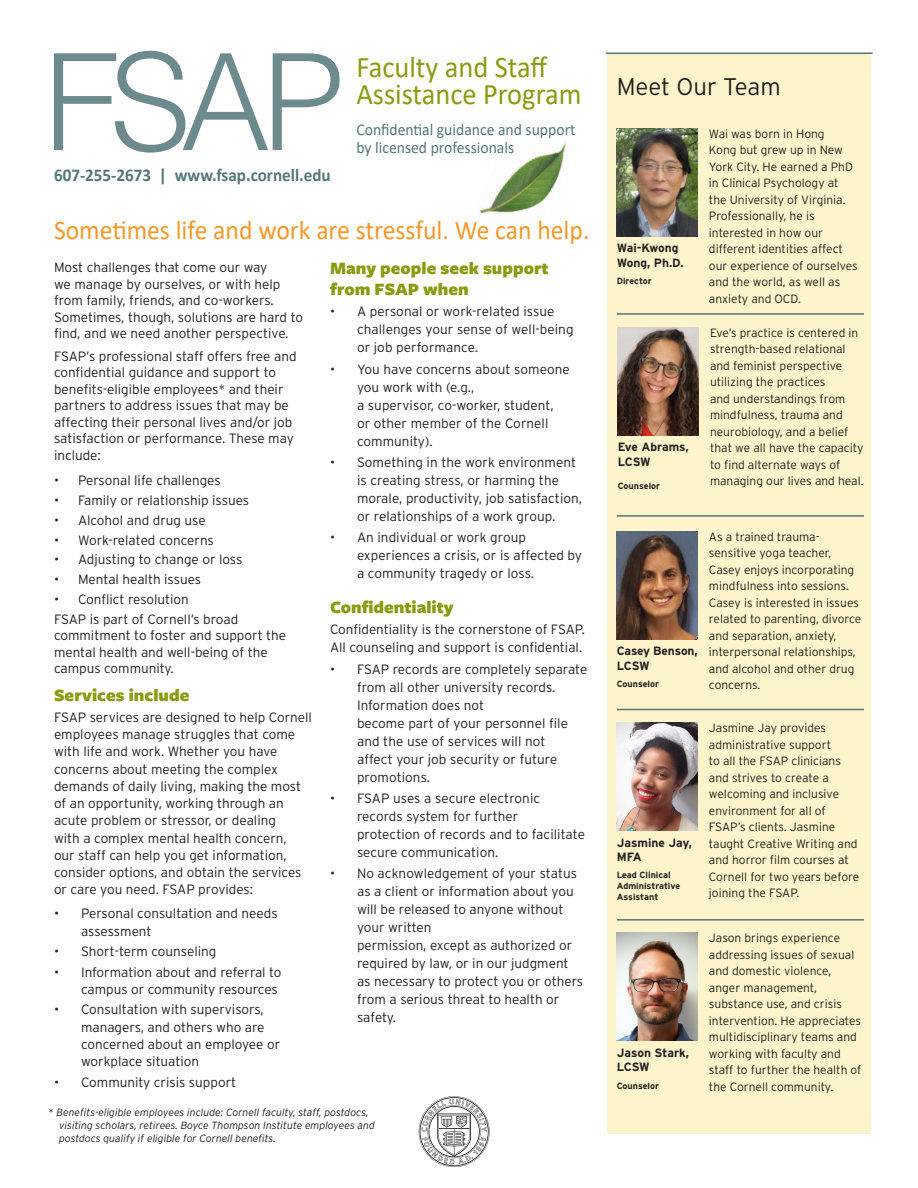
<style>
.page{position:relative;width:918px;height:1188px;background:#fff}
.page>*{position:absolute;margin:0;border:0;box-sizing:border-box;transform-origin:0 0}
.Black_head_10_12{font:30px "Calibri";color:#8a9b0f;scale:.95 1}
.Black_head_10_12-2{font:27px "Calibri";color:#f79727;scale:.95 1}
.text_10_12{font:300 24px "Interstate";color:#231f20}
.Green_head_10_12{font:900 18px/21.6px "Freight Sans Pro";color:#8a9b0f}
.Black_head_10_12-3{font:700 18px "Calibri";color:#53777a;scale:.95 1}
.text_10_12-2{font:900 18px "Freight Sans Pro";color:#8a9b0f}
.Black_head_10_12-4{font:16.5px "Calibri";color:#53777a;scale:.95 1}
.text_10_12-3{font:300 13.5px/18px "Interstate";color:#231f20}
.bulleted_text_10_12{font:300 13.5px "Interstate";color:#231f20}
.text_10_12-4{font:300 12px/16.5px "Interstate";color:#231f20}
.text_10_12-5{font:700 12px/14.4px "Interstate";letter-spacing:-.01em;color:#231f20}
.bulleted_text_10_12-2{font:italic 300 10.5px/12.6px "Interstate";color:#231f20}
.text_10_12-6{font:700 9px/10.8px "Interstate";color:#231f20}
.s1{font-style:normal}
</style>
<div class="page">
<svg style="left:419px;top:1096px;width:71px;height:71px"></svg>
<svg style="left:54px;top:51px;width:286px;height:102px"></svg>
<div style="left:607px;top:54px;width:263px;height:1080px;background:#fef4cb"></div>
<img style="left:617px;top:933px;width:81px;height:108px">
<hr style="left:617px;top:515px;width:247px;height:2px;background:#53777a">
<img style="left:618px;top:327px;width:81px;height:108px">
<hr style="left:617px;top:709px;width:247px;height:1px;background:#53777a">
<img style="left:617px;top:531px;width:81px;height:108px">
<hr style="left:617px;top:919px;width:247px;height:2px;background:#53777a">
<img style="left:617px;top:723px;width:81px;height:108px">
<img style="left:479px;top:142px;width:88px;height:72px">
<img style="left:617px;top:128px;width:81px;height:108px">
<hr style="left:617px;top:313px;width:247px;height:2px;background:#53777a">
<hr style="left:606px;top:52px;width:267px;height:2px;background:#53777a">
<p class="Black_head_10_12" style="left:356px;top:46px;width:203px">Faculty and Staff</p>
<p class="Black_head_10_12" style="left:356px;top:73px;width:238px">Assistance Program</p>
<p class="Black_head_10_12-4" style="left:356px;top:118px;width:232px">Confidential guidance and support</p>
<p class="Black_head_10_12-4" style="left:356px;top:136px;width:168px">by licensed professionals</p>
<p class="Black_head_10_12-3" style="left:54px;top:162px;width:293px">607-255-2673 | www.fsap.cornell.edu</p>
<p class="Black_head_10_12-2" style="left:54px;top:212px;width:565px">Sometimes life and work are stressful. We can help.</p>
<p class="text_10_12-3" style="left:54px;top:259px;width:251px;line-height:16.5px">Most challenges that come our way<br>we manage by ourselves, or with help from family, friends, and co-workers.<br>Sometimes, though, solutions are hard to find, and we need another perspective.</p>
<p class="text_10_12-3" style="left:54px;top:348px;width:244px;line-height:16.5px">FSAP’s professional staff offers free and confidential guidance and support to benefits-eligible employees* and their partners to address issues that may be affecting their personal lives and/or job satisfaction or performance. These may include:</p>
<p class="text_10_12-3" style="left:54px;top:472px;width:168px">• Personal life challenges</p>
<p class="bulleted_text_10_12" style="left:54px;top:493px;width:197px">• Family or relationship issues</p>
<p class="bulleted_text_10_12" style="left:54px;top:513px;width:153px">• Alcohol and drug use</p>
<p class="bulleted_text_10_12" style="left:54px;top:532px;width:161px">• Work-related concerns</p>
<p class="bulleted_text_10_12" style="left:54px;top:552px;width:190px">• Adjusting to change or loss</p>
<p class="bulleted_text_10_12" style="left:54px;top:572px;width:149px">• Mental health issues</p>
<p class="bulleted_text_10_12" style="left:54px;top:592px;width:136px">• Conflict resolution</p>
<p class="text_10_12-3" style="left:54px;top:610px;width:234px;line-height:16.5px">FSAP is part of Cornell’s broad commitment to foster and support the mental health and well-being of the campus community.</p>
<p class="text_10_12-2" style="left:54px;top:683px;width:137px">Services include</p>
<p class="text_10_12-3" style="left:54px;top:708px;width:260px;line-height:17.2px">FSAP services are designed to help Cornell employees manage struggles that come with life and work. Whether you have concerns about meeting the complex demands of daily living, making the most of an opportunity, working through an acute problem or stressor, or dealing<br>with a complex mental health concern,<br>our staff can help you get information, consider options, and obtain the services or care you need. FSAP provides:</p>
<p class="text_10_12-3" style="left:81px;top:905px;width:198px;line-height:17.2px;text-indent:-27px">• Personal consultation and needs assessment</p>
<p class="text_10_12-3" style="left:54px;top:942px;width:164px">• Short-term counseling</p>
<p class="text_10_12-3" style="left:54px;top:963px;width:229px;line-height:17.2px;text-align:right">• Information about and referral to campus or community resources</p>
<p class="text_10_12-3" style="left:81px;top:1001px;width:201px;line-height:17.2px;text-indent:-27px">• Consultation with supervisors, managers, and others who are concerned about an employee or workplace situation</p>
<p class="text_10_12-3" style="left:54px;top:1073px;width:184px">• Community crisis support</p>
<p class="Green_head_10_12" style="left:330px;top:256px;width:220px">Many people seek support from FSAP when</p>
<p class="text_10_12-3" style="left:357px;top:303px;width:218px;text-indent:-27px">• A personal or work-related issue challenges your sense of well-being or job performance.</p>
<p class="text_10_12-3" style="left:357px;top:360px;width:214px;text-indent:-27px">• You have concerns about someone you work with (e.g.,<br>a supervisor, co-worker, student, or other member of the Cornell community).</p>
<p class="text_10_12-3" style="left:357px;top:453px;width:227px;text-indent:-27px">• Something in the work environment is creating stress, or harming the morale, productivity, job satisfaction, or relationships of a work group.</p>
<p class="text_10_12-3" style="left:357px;top:528px;width:227px;text-indent:-27px">• An individual or work group experiences a crisis, or is affected by a community tragedy or loss.</p>
<p class="text_10_12-2" style="left:330px;top:595px;width:125px">Confidentiality</p>
<p class="text_10_12-3" style="left:330px;top:621px;width:256px">Confidentiality is the cornerstone of FSAP.<br>All counseling and support is confidential.</p>
<p class="text_10_12-3" style="left:357px;top:660px;width:232px;text-indent:-27px">• FSAP records are completely separate from all other university records.<br>Information does not<br>become part of your personnel file and the use of services will not<br>affect your job security or future promotions.</p>
<p class="text_10_12-3" style="left:357px;top:789px;width:230px;text-indent:-27px">• FSAP uses a secure electronic records system for further protection of records and to facilitate secure communication.</p>
<p class="text_10_12-3" style="left:357px;top:864px;width:228px;text-indent:-27px">• No acknowledgement of your status as a client or information about you will be released to anyone without your written<br>permission, except as authorized or required by law, or in our judgment as necessary to protect you or others from a serious threat to health or safety.</p>
<p class="bulleted_text_10_12-2" style="left:59px;top:1106px;width:317px;text-indent:-10px"><span class="s1">*</span> Benefits-eligible employees include: Cornell faculty, staff, postdocs, visiting scholars, retirees. Boyce Thompson Institute employees and postdocs qualify if eligible for Cornell benefits.</p>
<p class="text_10_12" style="left:617px;top:73px;width:166px">Meet Our Team</p>
<p class="text_10_12-5" style="left:617px;top:241px;width:68px">Wai-Kwong<br>Wong, Ph.D.</p>
<p class="text_10_12-6" style="left:617px;top:276px;width:36px">Director</p>
<p class="text_10_12-5" style="left:618px;top:440px;width:73px">Eve Abrams,<br>LCSW</p>
<p class="text_10_12-6" style="left:618px;top:481px;width:44px">Counselor</p>
<p class="text_10_12-4" style="left:709px;top:125px;width:150px">Wai was born in Hong<br>Kong but grew up in New<br>York City. He earned a PhD in Clinical Psychology at the University of Virginia.<br>Professionally, he is interested in how our different identities affect our experience of ourselves and the world, as well as anxiety and OCD.</p>
<p class="text_10_12-4" style="left:710px;top:324px;width:155px">Eve’s practice is centered in strength-based relational and feminist perspective utilizing the practices<br>and understandings from mindfulness, trauma and neurobiology, and a belief that we all have the capacity to find alternate ways of managing our lives and heal.</p>
<p class="text_10_12-5" style="left:617px;top:644px;width:82px">Casey Benson,<br>LCSW</p>
<p class="text_10_12-6" style="left:617px;top:679px;width:44px">Counselor</p>
<p class="text_10_12-4" style="left:709px;top:528px;width:154px">As a trained trauma&shy;sensitive yoga teacher,<br>Casey enjoys incorporating mindfulness into sessions.<br>Casey is interested in issues related to parenting, divorce and separation, anxiety, interpersonal relationships, and alcohol and other drug concerns.</p>
<p class="text_10_12-5" style="left:617px;top:835px;width:77px">Jasmine Jay,<br>MFA</p>
<p class="text_10_12-6" style="left:617px;top:870px;width:65px">Lead Clinical<br>Administrative<br>Assistant</p>
<p class="text_10_12-5" style="left:617px;top:1045px;width:74px">Jason Stark,<br>LCSW</p>
<p class="text_10_12-6" style="left:617px;top:1080px;width:44px">Counselor</p>
<p class="text_10_12-4" style="left:709px;top:720px;width:152px">Jasmine Jay provides administrative support<br>to all the FSAP clinicians and strives to create a welcoming and inclusive environment for all of<br>FSAP’s clients. Jasmine taught Creative Writing and and horror film courses at<br>Cornell for two years before joining the FSAP.</p>
<p class="text_10_12-4" style="left:709px;top:930px;width:154px">Jason brings experience addressing issues of sexual and domestic violence, anger management, substance use, and crisis intervention. He appreciates multidisciplinary teams and working with faculty and staff to further the health of the Cornell community.</p>
</div>
